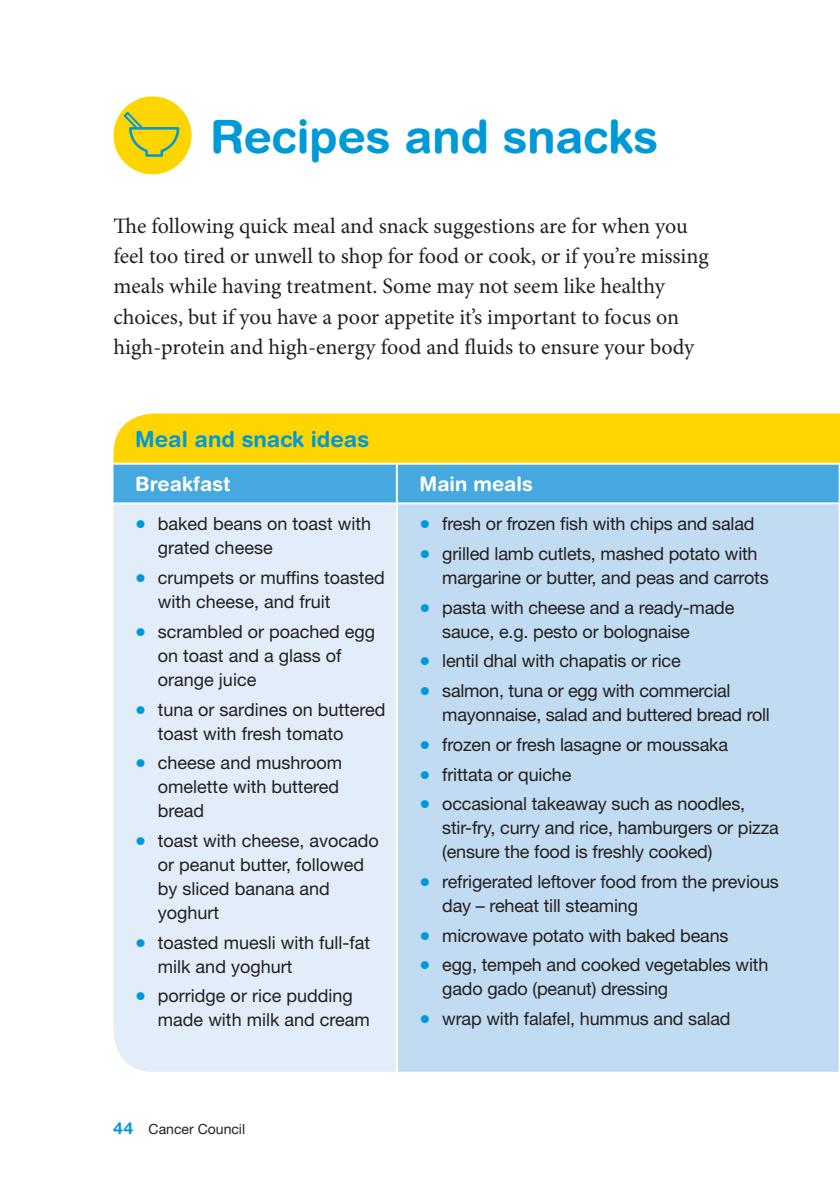
<style>
.page{position:relative;width:840px;height:1191px;background:#fff}
.page>*{position:absolute;margin:0;border:0;box-sizing:border-box;transform-origin:0 0}
.t1{font:700 46px "Helvetica Rounded LT Std";color:#0099d8}
.t2{font:22px/30px "Minion Pro";letter-spacing:-.005em;color:#241f1f}
.t3{font:700 22px "Helvetica Rounded LT Std";color:#0099d8}
.t4{font:700 20px "Helvetica Rounded LT Std";color:#fff}
.t5{font:18px/24px "Helvetica Neue LT Std";letter-spacing:-.01em;color:#241f1f}
.t6{font:14px "Helvetica Neue LT Std";color:#241f1f}
.s1{font-family:"Helvetica Rounded LT Std";font-weight:700;font-size:22px;color:#0099d8}
.s2{font-family:"Helvetica Rounded LT Std";font-weight:700;font-size:16.4px;color:#0099d8}
</style>
<div class="page">
<div style="left:113px;top:96px;width:78px;height:78px;background:#ffd500;border-radius:50%"></div>
<svg style="left:122px;top:110px;width:58px;height:47px"></svg>
<div style="left:113px;top:413px;width:726px;height:51px;background:#ffd500"></div>
<div style="left:113px;top:504px;width:282px;height:567px;background:#e2edf9"></div>
<div style="left:397px;top:504px;width:441px;height:567px;background:#c0dbf2"></div>
<svg style="left:113px;top:463px;width:727px;height:41px;background:#54b0e1"></svg>
<h1 class="t1" style="left:210px;top:109px;width:449px">Recipes and snacks</h1>
<p class="t2" style="left:113px;top:211px;width:596px">The following quick meal and snack suggestions are for when you feel too tired or unwell to shop for food or cook, or if you’re missing meals while having treatment. Some may not seem like healthy choices, but if you have a poor appetite it’s important to focus on high-protein and high-energy food and fluids to ensure your body</p>
<p class="t3" style="left:135px;top:425px;width:235px">Meal and snack ideas</p>
<p class="t4" style="left:135px;top:471px;width:97px">Breakfast</p>
<p class="t4" style="left:419px;top:471px;width:115px">Main meals</p>
<p class="t5" style="left:158px;top:512px;width:215px;text-indent:-23px"><span class="s1">•</span> baked beans on toast with grated cheese</p>
<p class="t5" style="left:158px;top:565px;width:228px;text-indent:-23px"><span class="s1">•</span> crumpets or muffins toasted with cheese, and fruit</p>
<p class="t5" style="left:158px;top:619px;width:219px;text-indent:-23px"><span class="s1">•</span> scrambled or poached egg on toast and a glass of orange juice</p>
<p class="t5" style="left:158px;top:697px;width:229px;text-indent:-23px"><span class="s1">•</span> tuna or sardines on buttered toast with fresh tomato</p>
<p class="t5" style="left:158px;top:750px;width:186px;text-indent:-23px"><span class="s1">•</span> cheese and mushroom omelette with buttered bread</p>
<p class="t5" style="left:158px;top:828px;width:222px;text-indent:-23px"><span class="s1">•</span> toast with cheese, avocado or peanut butter, followed by sliced banana and yoghurt</p>
<p class="t5" style="left:158px;top:930px;width:214px;text-indent:-23px"><span class="s1">•</span> toasted muesli with full-fat milk and yoghurt</p>
<p class="t5" style="left:158px;top:983px;width:213px;text-indent:-23px"><span class="s1">•</span> porridge or rice pudding made with milk and cream</p>
<p class="t5" style="left:419px;top:512px;width:336px"><span class="s1">•</span> fresh or frozen fish with chips and salad</p>
<p class="t5" style="left:442px;top:541px;width:328px;text-indent:-23px"><span class="s1">•</span> grilled lamb cutlets, mashed potato with margarine or butter, and peas and carrots</p>
<p class="t5" style="left:442px;top:595px;width:293px;text-indent:-23px"><span class="s1">•</span> pasta with cheese and a ready-made sauce, e.g. pesto or bolognaise</p>
<p class="t5" style="left:419px;top:649px;width:262px"><span class="s1">•</span> lentil dhal with chapatis or rice</p>
<p class="t5" style="left:442px;top:678px;width:329px;text-indent:-23px"><span class="s1">•</span> salmon, tuna or egg with commercial mayonnaise, salad and buttered bread roll</p>
<p class="t5" style="left:419px;top:732px;width:310px"><span class="s1">•</span> frozen or fresh lasagne or moussaka</p>
<p class="t5" style="left:419px;top:762px;width:153px"><span class="s1">•</span> frittata or quiche</p>
<p class="t5" style="left:442px;top:791px;width:338px;text-indent:-23px"><span class="s1">•</span> occasional takeaway such as noodles, stir-fry, curry and rice, hamburgers or pizza (ensure the food is freshly cooked)</p>
<p class="t5" style="left:442px;top:869px;width:338px;text-indent:-23px"><span class="s1">•</span> refrigerated leftover food from the previous day – reheat till steaming</p>
<p class="t5" style="left:419px;top:923px;width:310px"><span class="s1">•</span> microwave potato with baked beans</p>
<p class="t5" style="left:442px;top:952px;width:327px;text-indent:-23px"><span class="s1">•</span> egg, tempeh and cooked vegetables with gado gado (peanut) dressing</p>
<p class="t5" style="left:419px;top:1006px;width:312px"><span class="s1">•</span> wrap with falafel, hummus and salad</p>
<p class="t6" style="left:113px;top:1120px;width:133px"><span class="s2">44</span> Cancer Council</p>
</div>
